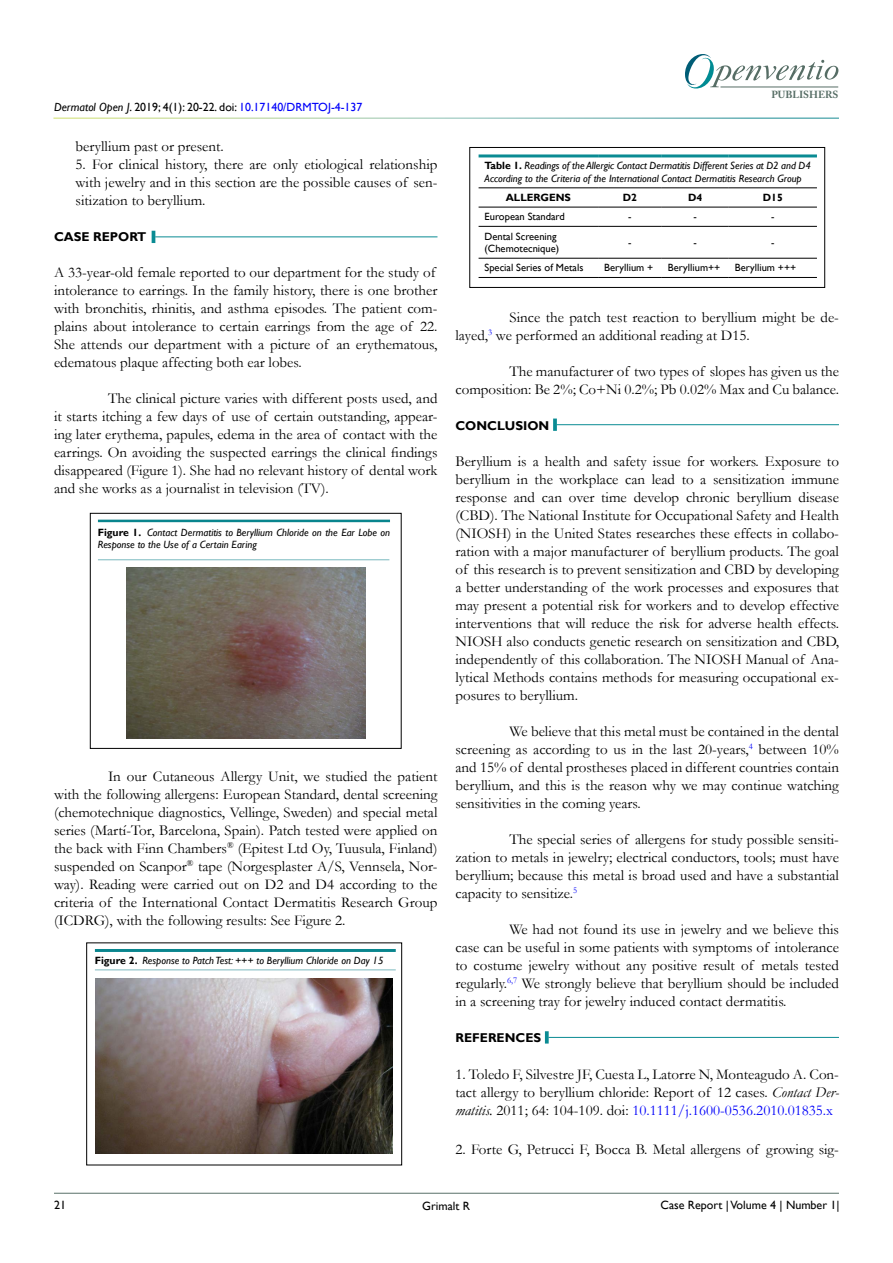
<style>
.page{position:relative;width:893px;height:1263px;background:#fff}
.page>*{position:absolute;margin:0;border:0;box-sizing:border-box;transform-origin:0 0}
.t1{font:15px/18px "Garamond";color:#000;text-align:justify}
.t2{font:700 12.75px "Gill Sans";color:#000}
.t3{font:12px "Gill Sans";color:#000}
.t4{font:12px "Gill Sans";color:#000101}
.t5{font:11.85px "Gill Sans";color:#000}
.t6{font:italic 10.5px/12.6px "Gill Sans";color:#000}
.t7{font:10.5px/12.6px "Gill Sans";color:#000}
.t8{font:700 10.5px "Gill Sans";color:#000}
.t9{font:700 10.2px "Adobe Caslon Pro";color:#566d65}
.s1{font-style:italic}
.s2{color:#0000fa}
.s3{font-weight:700;font-style:normal}
</style>
<div class="page">
<hr style="left:54px;top:1193px;width:785px;height:1px;background:#597068">
<svg style="left:685px;top:54px;width:153px;height:35px"></svg>
<hr style="left:720px;top:87px;width:118px;height:1px;background:#566d65">
<hr style="left:155px;top:236px;width:282px;height:1px;background:#0a8b93">
<svg style="left:152px;top:231px;width:3px;height:12px"></svg>
<hr style="left:557px;top:424px;width:282px;height:1px;background:#0a8b93">
<svg style="left:553px;top:419px;width:4px;height:12px"></svg>
<img style="left:127px;top:568px;width:238px;height:170px">
<div style="left:84px;top:548px;width:318px;height:14px;background:#f9f2f3;opacity:.75"></div>
<div style="left:86px;top:506px;width:316px;height:17px;background:#f9f2f3;opacity:.75"></div>
<img style="left:96px;top:979px;width:297px;height:174px">
<div style="left:86px;top:943px;width:316px;height:222px;border:1px solid #000"></div>
<div style="left:81px;top:958px;width:327px;height:14px;background:#f9f2f3;opacity:.75"></div>
<div style="left:83px;top:936px;width:325px;height:16px;background:#f9f2f3;opacity:.75"></div>
<hr style="left:479px;top:188px;width:119px;height:1px;background:#000">
<hr style="left:598px;top:188px;width:64px;height:1px;background:#000">
<hr style="left:662px;top:188px;width:67px;height:1px;background:#000">
<hr style="left:729px;top:188px;width:88px;height:1px;background:#000">
<hr style="left:479px;top:207px;width:119px;height:1px;background:#000">
<hr style="left:598px;top:207px;width:64px;height:1px;background:#000">
<hr style="left:662px;top:207px;width:67px;height:1px;background:#000">
<hr style="left:729px;top:207px;width:88px;height:1px;background:#000">
<hr style="left:479px;top:226px;width:119px;height:1px;background:#000">
<hr style="left:598px;top:226px;width:64px;height:1px;background:#000">
<hr style="left:662px;top:226px;width:67px;height:1px;background:#000">
<hr style="left:729px;top:226px;width:88px;height:1px;background:#000">
<hr style="left:479px;top:258px;width:119px;height:1px;background:#000">
<hr style="left:598px;top:258px;width:64px;height:1px;background:#000">
<hr style="left:662px;top:258px;width:67px;height:1px;background:#000">
<hr style="left:729px;top:258px;width:88px;height:1px;background:#000">
<hr style="left:479px;top:277px;width:119px;height:1px;background:#000">
<hr style="left:598px;top:277px;width:64px;height:1px;background:#000">
<hr style="left:662px;top:277px;width:67px;height:1px;background:#000">
<hr style="left:729px;top:277px;width:88px;height:1px;background:#000">
<hr style="left:479px;top:154px;width:119px;height:3px;background:#0a8b93">
<hr style="left:598px;top:154px;width:64px;height:3px;background:#0a8b93">
<hr style="left:662px;top:154px;width:67px;height:3px;background:#0a8b93">
<hr style="left:729px;top:154px;width:88px;height:3px;background:#0a8b93">
<div style="left:470px;top:147px;width:355px;height:141px;border:1px solid #000"></div>
<hr style="left:548px;top:1037px;width:291px;height:1px;background:#0a8b93">
<svg style="left:545px;top:1031px;width:4px;height:12px"></svg>
<p class="t5" style="left:54px;top:100px;width:310px"><span class="s1">Dermatol Open J</span>. 2019; 4(1): 20-22. doi: <span class="s2">10.17140/DRMTOJ-4-137</span></p>
<p class="t1" style="left:76px;top:136px;width:150px">beryllium past or present.</p>
<p class="t1" style="left:76px;top:154px;width:363px">5. For clinical history, there are only etiological relationship with jewelry and in this section are the possible causes of sen&shy;sitization to beryllium.</p>
<p class="t2" style="left:54px;top:229px;width:94px">CASE REPORT</p>
<p class="t1" style="left:54px;top:262px;width:385px;text-align:left">A 33-year-old female reported to our department for the study of intolerance to earrings. In the family history, there is one brother with bronchitis, rhinitis, and asthma episodes. The patient com&shy;plains about intolerance to certain earrings from the age of 22.<br>She attends our department with a picture of an erythematous, edematous plaque affecting both ear lobes.</p>
<p class="t1" style="left:54px;top:388px;width:385px;text-indent:54px">The clinical picture varies with different posts used, and it starts itching a few days of use of certain outstanding, appear&shy;ing later erythema, papules, edema in the area of contact with the earrings. On avoiding the suspected earrings the clinical findings disappeared (Figure 1). She had no relevant history of dental work and she works as a journalist in television (TV).</p>
<p class="t6" style="left:98px;top:526px;width:294px"><span class="s3">Figure 1.</span> Contact Dermatitis to Beryllium Chloride on the Ear Lobe on<br>Response to the Use of a Certain Earing</p>
<p class="t1" style="left:54px;top:766px;width:385px;text-indent:54px">In our Cutaneous Allergy Unit, we studied the patient with the following allergens: European Standard, dental screening (chemotechnique diagnostics, Vellinge, Sweden) and special metal series (Martí-Tor, Barcelona, Spain). Patch tested were applied on the back with Finn Chambers<sup>®</sup> (Epitest Ltd Oy, Tuusula, Finland) suspended on Scanpor<sup>®</sup> tape (Norgesplaster A/S, Vennsela, Nor&shy;way). Reading were carried out on D2 and D4 according to the criteria of the International Contact Dermatitis Research Group (ICDRG), with the following results: See Figure 2.</p>
<p class="t6" style="left:95px;top:954px;width:290px"><span class="s3">Figure 2.</span> Response to Patch Test: +++ to Beryllium Chloride on Day 15</p>
<p class="t9" style="left:771px;top:89px;width:69px">PUBLISHERS</p>
<p class="t6" style="left:485px;top:160px;width:328px"><span class="s3">Table 1.</span> Readings of the Allergic Contact Dermatitis Different Series at D2 and D4<br>According to the Criteria of the International Contact Dermatitis Research Group</p>
<p class="t8" style="left:506px;top:191px;width:67px">ALLERGENS</p>
<p class="t8" style="left:623px;top:191px;width:16px">D2</p>
<p class="t8" style="left:688px;top:191px;width:16px">D4</p>
<p class="t8" style="left:763px;top:191px;width:22px">D15</p>
<p class="t7" style="left:485px;top:211px;width:82px">European Standard</p>
<p class="t7" style="left:628px;top:211px;width:5px">-</p>
<p class="t7" style="left:694px;top:211px;width:5px">-</p>
<p class="t7" style="left:771px;top:211px;width:5px">-</p>
<p class="t7" style="left:485px;top:230px;width:76px">Dental Screening (Chemotecnique)</p>
<p class="t7" style="left:628px;top:236px;width:5px">-</p>
<p class="t7" style="left:694px;top:236px;width:5px">-</p>
<p class="t7" style="left:771px;top:236px;width:5px">-</p>
<p class="t7" style="left:485px;top:262px;width:100px">Special Series of Metals</p>
<p class="t7" style="left:604px;top:262px;width:51px">Beryllium +</p>
<p class="t7" style="left:668px;top:262px;width:54px">Beryllium++</p>
<p class="t7" style="left:735px;top:262px;width:63px">Beryllium +++</p>
<p class="t1" style="left:455px;top:307px;width:385px;text-indent:54px">Since the patch test reaction to beryllium might be de&shy;layed,<sup>3</sup> we performed an additional reading at D15.</p>
<p class="t1" style="left:455px;top:361px;width:385px;text-align:right">The manufacturer of two types of slopes has given us the composition: Be 2%; Co+Ni 0.2%; Pb 0.02% Max and Cu balance.</p>
<p class="t2" style="left:455px;top:418px;width:95px">CONCLUSION</p>
<p class="t1" style="left:455px;top:451px;width:385px">Beryllium is a health and safety issue for workers. Exposure to beryllium in the workplace can lead to a sensitization immune response and can over time develop chronic beryllium disease (CBD). The National Institute for Occupational Safety and Health (NIOSH) in the United States researches these effects in collabo&shy;ration with a major manufacturer of beryllium products. The goal of this research is to prevent sensitization and CBD by developing a better understanding of the work processes and exposures that may present a potential risk for workers and to develop effective interventions that will reduce the risk for adverse health effects.<br>NIOSH also conducts genetic research on sensitization and CBD, independently of this collaboration. The NIOSH Manual of Ana&shy;lytical Methods contains methods for measuring occupational ex&shy;posures to beryllium.</p>
<p class="t1" style="left:455px;top:721px;width:385px;text-indent:54px">We believe that this metal must be contained in the dental screening as according to us in the last 20-years,<sup>4</sup> between 10% and 15% of dental prostheses placed in different countries contain beryllium, and this is the reason why we may continue watching sensitivities in the coming years.</p>
<p class="t1" style="left:455px;top:829px;width:385px;text-indent:54px">The special series of allergens for study possible sensiti&shy;zation to metals in jewelry; electrical conductors, tools; must have beryllium; because this metal is broad used and have a substantial capacity to sensitize.<sup>5</sup></p>
<p class="t1" style="left:455px;top:919px;width:385px;text-indent:54px">We had not found its use in jewelry and we believe this case can be useful in some patients with symptoms of intolerance to costume jewelry without any positive result of metals tested regularly.<sup>6,7</sup> We strongly believe that beryllium should be included in a screening tray for jewelry induced contact dermatitis.</p>
<p class="t2" style="left:455px;top:1030px;width:87px">REFERENCES</p>
<p class="t1" style="left:455px;top:1065px;width:385px">1. Toledo F, Silvestre JF, Cuesta L, Latorre N, Monteagudo A. Con&shy;tact allergy to beryllium chloride: Report of 12 cases. <span class="s1">Contact Der&shy;matitis.</span> 2011; 64: 104-109. doi: <span class="s2">10.1111/j.1600-0536.2010.01835.x</span></p>
<p class="t1" style="left:455px;top:1140px;width:385px">2. Forte G, Petrucci F, Bocca B. Metal allergens of growing sig-</p>
<p class="t3" style="left:54px;top:1198px;width:13px">21</p>
<p class="t4" style="left:422px;top:1199px;width:49px">Grimalt R</p>
<p class="t3" style="left:661px;top:1198px;width:180px">Case Report | Volume 4 | Number 1|</p>
</div>
